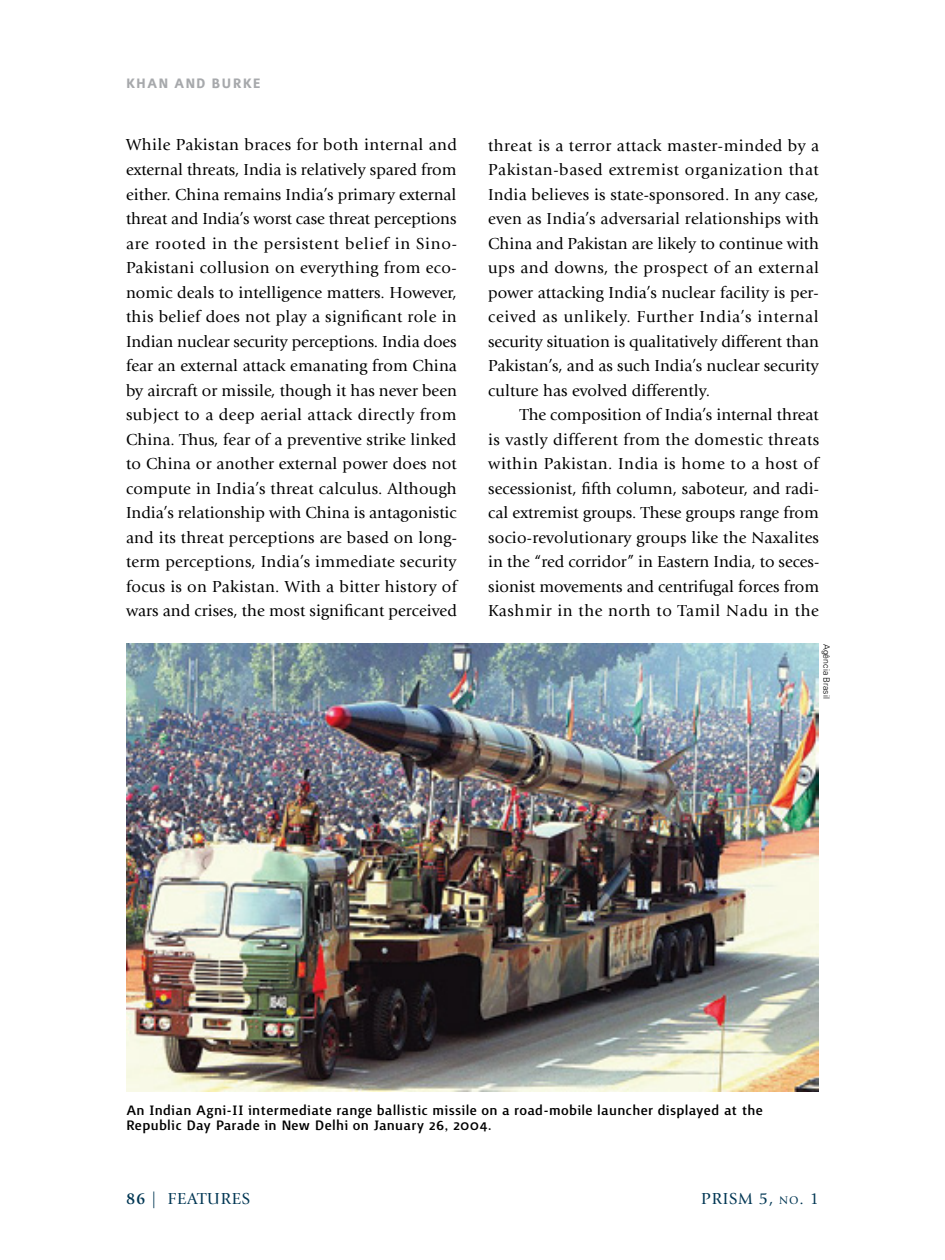
<style>
.page{position:relative;width:945px;height:1260px;background:#fff}
.page>*{position:absolute;margin:0;border:0;box-sizing:border-box;transform-origin:0 0}
.t1{font:500 17.5px/15.8px "Surface";letter-spacing:.02em;color:#000}
.t2{font:700 17.5px "Surface";letter-spacing:.065em;color:#a7a9ac}
.t3{font:16.62px/24.5px "Giovanni Std";letter-spacing:.005em;color:#000;text-align:justify}
.t4{font:16.62px "Giovanni Std";letter-spacing:.05em;color:#003653}
.t5{font:300 8.75px "Univers LT Std";color:#000}
.s1{font-weight:700}
.s2{font-size:11.72px}
</style>
<div class="page">
<img style="left:126px;top:644px;width:693px;height:448px">
<p class="t2" style="left:126px;top:76px;width:136px">KHAN AND BURKE</p>
<p class="t3" style="left:126px;top:133px;width:332px">While Pakistan braces for both internal and external threats, India is relatively spared from either. China remains India’s primary external threat and India’s worst case threat perceptions are rooted in the persistent belief in Sino-Pakistani collusion on everything from eco&shy;nomic deals to intelligence matters. However, this belief does not play a significant role in Indian nuclear security perceptions. India does fear an external attack emanating from China by aircraft or missile, though it has never been subject to a deep aerial attack directly from China. Thus, fear of a preventive strike linked to China or another external power does not compute in India’s threat calculus. Although India’s relationship with China is antagonistic and its threat perceptions are based on long&shy;term perceptions, India’s immediate security focus is on Pakistan. With a bitter history of wars and crises, the most significant perceived</p>
<p class="t3" style="left:488px;top:133px;width:332px">threat is a terror attack master-minded by a Pakistan-based extremist organization that India believes is state-sponsored. In any case, even as India’s adversarial relationships with China and Pakistan are likely to continue with ups and downs, the prospect of an external power attacking India’s nuclear facility is per&shy;ceived as unlikely. Further India’s internal security situation is qualitatively different than Pakistan’s, and as such India’s nuclear security culture has evolved differently.</p>
<p class="t3" style="left:488px;top:403px;width:333px;text-indent:32px">The composition of India’s internal threat is vastly different from the domestic threats within Pakistan. India is home to a host of secessionist, fifth column, saboteur, and radi&shy;cal extremist groups. These groups range from socio-revolutionary groups like the Naxalites in the “red corridor” in Eastern India, to seces&shy;sionist movements and centrifugal forces from Kashmir in the north to Tamil Nadu in the</p>
<p class="t5" style="left:832px;top:644px;width:56px;rotate:90deg">Agência Brasil</p>
<p class="t1" style="left:126px;top:1102px;width:639px">An Indian Agni-II intermediate range ballistic missile on a road-mobile launcher displayed at the<br>Republic Day Parade in New Delhi on January 26, 2004.</p>
<p class="t4" style="left:126px;top:1189px;width:126px"><span class="s1">86</span> | FEATURES</p>
<p class="t4" style="left:701px;top:1189px;width:119px">PRISM 5, <span class="s2">no</span>. 1</p>
</div>
